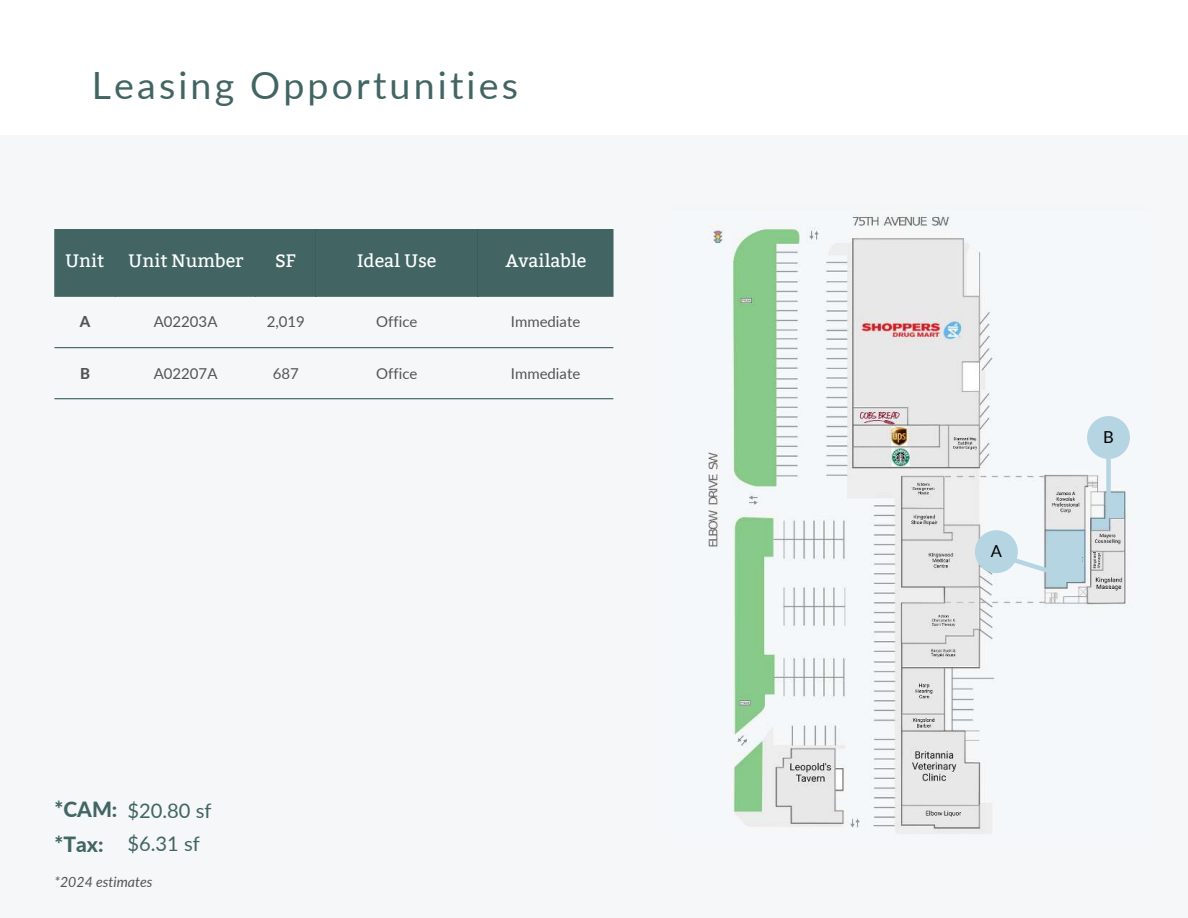
<style>
.page{position:relative;width:1188px;height:918px;background:#fff}
.page>*{position:absolute;margin:0;border:0;box-sizing:border-box;transform-origin:0 0}
.t1{font:37.5px "Lato";letter-spacing:.085em;color:#426564}
.t2{font:800 21px/34.3px "Lato";color:#426565}
.t3{font:20.1px/32.5px "Lato";color:#416564}
.t4{font:18px "Bitter";color:#fff}
.t5{font:16.5px "Lato";color:#000}
.t6{font:15px "Lato";color:#545454}
.t7{font:800 15px "Lato";color:#545454}
.t8{font:italic 14.1px "Lato";color:#545454}
</style>
<div class="page">
<div style="left:0;top:135px;width:1187px;height:783px;background:#f6f7f8"></div>
<div style="left:55px;top:229px;width:559px;height:68px;background:#426564"></div>
<hr style="left:115px;top:229px;width:1px;height:68px;background:#426565">
<hr style="left:315px;top:229px;width:1px;height:68px;background:#426565">
<hr style="left:477px;top:229px;width:1px;height:68px;background:#426565">
<hr style="left:55px;top:347px;width:558px;height:1px;background:#426565">
<hr style="left:55px;top:398px;width:558px;height:1px;background:#426565">
<img style="left:708px;top:215px;width:422px;height:619px">
<div style="left:1087px;top:416px;width:43px;height:43px;background:#b5d5e2;border-radius:50%"></div>
<svg style="left:981px;top:546px;width:66px;height:33px"></svg>
<div style="left:975px;top:530px;width:43px;height:43px;background:#b5d5e2;border-radius:50%"></div>
<div style="left:1106px;top:459px;width:5px;height:34px;background:#b5d5e2"></div>
<div style="left:1047px;top:543px;width:34px;height:38px;background:#b5d5e2"></div>
<div style="left:1108px;top:495px;width:15px;height:22px;background:#b5d5e2"></div>
<h1 class="t1" style="left:92px;top:59px;width:428px">Leasing Opportunities</h1>
<p class="t4" style="left:65px;top:250px;width:41px">Unit</p>
<p class="t4" style="left:128px;top:250px;width:117px">Unit Number</p>
<p class="t4" style="left:275px;top:250px;width:23px">SF</p>
<p class="t4" style="left:357px;top:250px;width:81px">Ideal Use</p>
<p class="t4" style="left:505px;top:250px;width:82px">Available</p>
<p class="t7" style="left:80px;top:310px;width:12px">A</p>
<p class="t6" style="left:154px;top:311px;width:65px">A02203A</p>
<p class="t6" style="left:267px;top:311px;width:40px">2,019</p>
<p class="t6" style="left:376px;top:311px;width:43px">Office</p>
<p class="t6" style="left:511px;top:311px;width:71px">Immediate</p>
<p class="t7" style="left:80px;top:362px;width:11px">B</p>
<p class="t6" style="left:154px;top:362px;width:65px">A02207A</p>
<p class="t6" style="left:273px;top:362px;width:28px">687</p>
<p class="t6" style="left:376px;top:362px;width:43px">Office</p>
<p class="t6" style="left:511px;top:362px;width:71px">Immediate</p>
<h2 class="t2" style="left:55px;top:792px;width:64px">*CAM: *Tax:</h2>
<h3 class="t3" style="left:128px;top:794px;width:85px">$20.80 sf $6.31 sf</h3>
<p class="t8" style="left:55px;top:872px;width:100px">*2024 estimates</p>
<p class="t5" style="left:991px;top:539px;width:13px">A</p>
<p class="t5" style="left:1103px;top:425px;width:12px">B</p>
</div>
